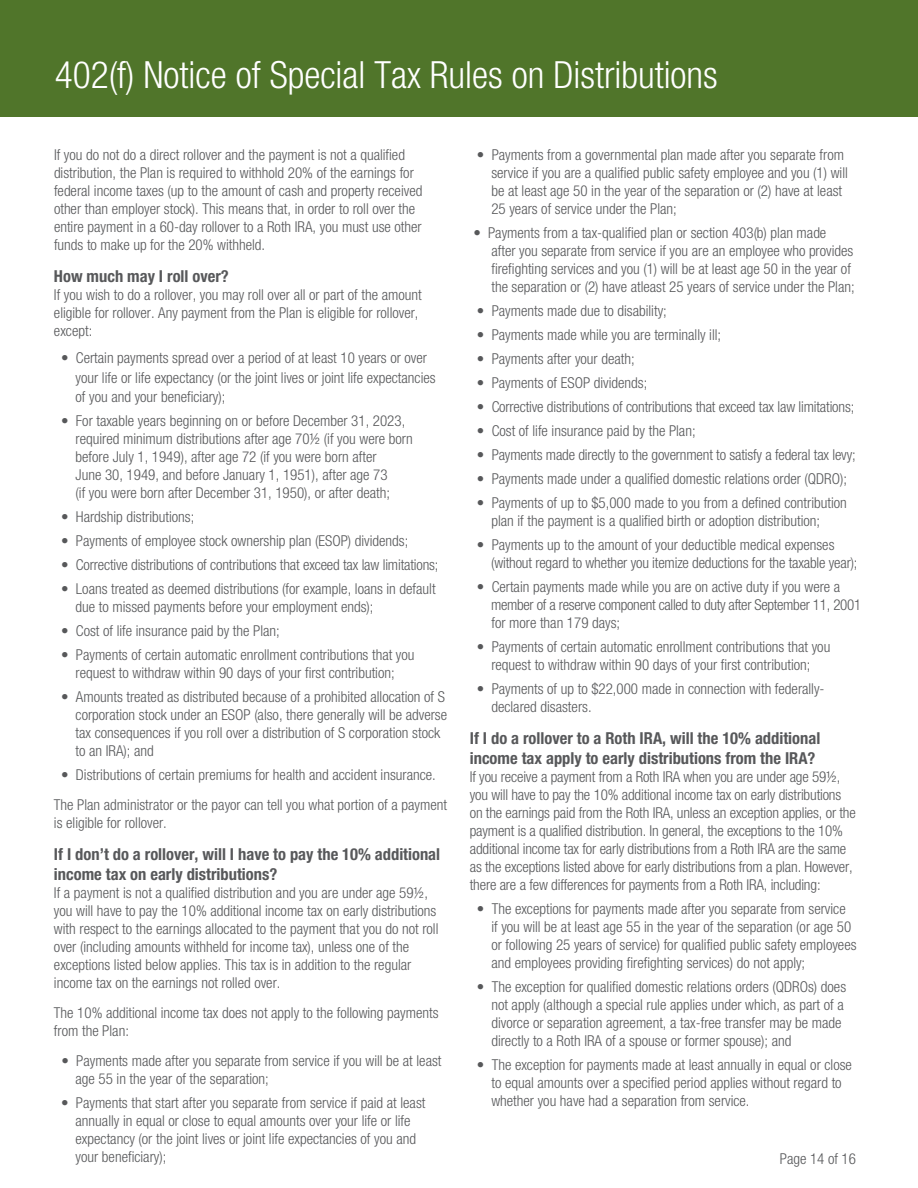
<style>
.page{position:relative;width:918px;height:1188px;background:#fff}
.page>*{position:absolute;margin:0;border:0;box-sizing:border-box;transform-origin:0 0}
.t1{font:300 condensed 37.5px "Helvetica Neue LT Std";color:#fff}
.t2{font:700 condensed 16.5px/19.8px "Helvetica Neue LT Std";color:#57585a}
.t3{font:300 condensed 15px/18px "Helvetica Neue LT Std";color:#57585a}
</style>
<div class="page">
<div style="left:0;top:0;width:918px;height:117px;background:#50752a"></div>
<p class="t1" style="left:55px;top:53px;width:665px">402(f) Notice of Special Tax Rules on Distributions</p>
<p class="t3" style="left:54px;top:146px;width:370px">If you do not do a direct rollover and the payment is not a qualified distribution, the Plan is required to withhold 20% of the earnings for federal income taxes (up to the amount of cash and property received other than employer stock). This means that, in order to roll over the</p>
<p class="t3" style="left:54px;top:218px;width:369px">entire payment in a 60-day rollover to a Roth IRA, you must use other funds to make up for the 20% withheld.</p>
<p class="t2" style="left:54px;top:266px;width:176px">How much may I roll over?</p>
<p class="t3" style="left:54px;top:286px;width:369px">If you wish to do a rollover, you may roll over all or part of the amount eligible for rollover. Any payment from the Plan is eligible for rollover, except:</p>
<p class="t3" style="left:76px;top:348px;width:362px;line-height:19.5px;text-indent:-14px">• Certain payments spread over a period of at least 10 years or over your life or life expectancy (or the joint lives or joint life expectancies of you and your beneficiary);</p>
<p class="t3" style="left:76px;top:412px;width:339px;text-indent:-14px">• For taxable years beginning on or before December 31, 2023, required minimum distributions after age 70½ (if you were born</p>
<p class="t3" style="left:76px;top:448px;width:316px">before July 1, 1949), after age 72 (if you were born after<br>June 30, 1949, and before January 1, 1951), after age 73 (if you were born after December 31, 1950), or after death;</p>
<p class="t3" style="left:61px;top:508px;width:135px">• Hardship distributions;</p>
<p class="t3" style="left:61px;top:532px;width:349px">• Payments of employee stock ownership plan (ESOP) dividends;</p>
<p class="t3" style="left:61px;top:556px;width:379px">• Corrective distributions of contributions that exceed tax law limitations;</p>
<p class="t3" style="left:76px;top:580px;width:362px;text-indent:-14px">• Loans treated as deemed distributions (for example, loans in default due to missed payments before your employment ends);</p>
<p class="t3" style="left:61px;top:622px;width:220px">• Cost of life insurance paid by the Plan;</p>
<p class="t3" style="left:61px;top:646px;width:355px;text-align:center">• Payments of certain automatic enrollment contributions that you request to withdraw within 90 days of your first contribution;</p>
<p class="t3" style="left:76px;top:688px;width:373px;text-indent:-14px">• Amounts treated as distributed because of a prohibited allocation of S corporation stock under an ESOP (also, there generally will be adverse tax consequences if you roll over a distribution of S corporation stock to an IRA); and</p>
<p class="t3" style="left:61px;top:766px;width:376px">• Distributions of certain premiums for health and accident insurance.</p>
<p class="t3" style="left:54px;top:796px;width:395px">The Plan administrator or the payor can tell you what portion of a payment</p>
<p class="t3" style="left:54px;top:814px;width:114px">is eligible for rollover.</p>
<p class="t2" style="left:54px;top:844px;width:388px">If I don’t do a rollover, will I have to pay the 10% additional income tax on early distributions?</p>
<p class="t3" style="left:54px;top:883px;width:386px">If a payment is not a qualified distribution and you are under age 59½, you will have to pay the 10% additional income tax on early distributions with respect to the earnings allocated to the payment that you do not roll over (including amounts withheld for income tax), unless one of the</p>
<p class="t3" style="left:54px;top:955px;width:359px">exceptions listed below applies. This tax is in addition to the regular</p>
<p class="t3" style="left:54px;top:973px;width:228px">income tax on the earnings not rolled over.</p>
<p class="t3" style="left:54px;top:1003px;width:386px">The 10% additional income tax does not apply to the following payments from the Plan:</p>
<p class="t3" style="left:76px;top:1051px;width:367px;text-indent:-14px">• Payments made after you separate from service if you will be at least age 55 in the year of the separation;</p>
<p class="t3" style="left:76px;top:1093px;width:351px;text-indent:-14px">• Payments that start after you separate from service if paid at least annually in equal or close to equal amounts over your life or life expectancy (or the joint lives or joint life expectancies of you and your beneficiary);</p>
<p class="t3" style="left:491px;top:146px;width:358px;text-indent:-14px">• Payments from a governmental plan made after you separate from service if you are a qualified public safety employee and you (1) will be at least age 50 in the year of the separation or (2) have at least 25 years of service under the Plan;</p>
<p class="t3" style="left:491px;top:224px;width:365px;text-indent:-18px">• Payments from a tax-qualified plan or section 403(b) plan made<br>after you separate from service if you are an employee who provides firefighting services and you (1) will be at least age 50 in the year of the separation or (2) have atleast 25 years of service under the Plan;</p>
<p class="t3" style="left:477px;top:302px;width:191px">• Payments made due to disability;</p>
<p class="t3" style="left:477px;top:326px;width:246px">• Payments made while you are terminally ill;</p>
<p class="t3" style="left:477px;top:350px;width:159px">• Payments after your death;</p>
<p class="t3" style="left:477px;top:374px;width:172px">• Payments of ESOP dividends;</p>
<p class="t3" style="left:477px;top:398px;width:379px">• Corrective distributions of contributions that exceed tax law limitations;</p>
<p class="t3" style="left:477px;top:422px;width:220px">• Cost of life insurance paid by the Plan;</p>
<p class="t3" style="left:477px;top:446px;width:380px">• Payments made directly to the government to satisfy a federal tax levy;</p>
<p class="t3" style="left:477px;top:470px;width:372px">• Payments made under a qualified domestic relations order (QDRO);</p>
<p class="t3" style="left:491px;top:494px;width:357px;text-indent:-14px">• Payments of up to $5,000 made to you from a defined contribution plan if the payment is a qualified birth or adoption distribution;</p>
<p class="t3" style="left:491px;top:536px;width:368px;text-indent:-14px">• Payments up to the amount of your deductible medical expenses (without regard to whether you itemize deductions for the taxable year);</p>
<p class="t3" style="left:491px;top:578px;width:372px;text-indent:-14px">• Certain payments made while you are on active duty if you were a member of a reserve component called to duty after September 11, 2001 for more than 179 days;</p>
<p class="t3" style="left:477px;top:638px;width:355px;text-align:center">• Payments of certain automatic enrollment contributions that you request to withdraw within 90 days of your first contribution;</p>
<p class="t3" style="left:491px;top:680px;width:335px;text-indent:-14px">• Payments of up to $22,000 made in connection with federally&shy;declared disasters.</p>
<p class="t2" style="left:470px;top:728px;width:352px">If I do a rollover to a Roth IRA, will the 10% additional income tax apply to early distributions from the IRA?</p>
<p class="t3" style="left:470px;top:767px;width:388px">If you receive a payment from a Roth IRA when you are under age 59½, you will have to pay the 10% additional income tax on early distributions on the earnings paid from the Roth IRA, unless an exception applies, or the payment is a qualified distribution. In general, the exceptions to the 10% additional income tax for early distributions from a Roth IRA are the same as the exceptions listed above for early distributions from a plan. However, there are a few differences for payments from a Roth IRA, including:</p>
<p class="t3" style="left:491px;top:899px;width:367px;text-indent:-14px">• The exceptions for payments made after you separate from service<br>if you will be at least age 55 in the year of the separation (or age 50 or following 25 years of service) for qualified public safety employees and employees providing firefighting services) do not apply;</p>
<p class="t3" style="left:477px;top:977px;width:371px">• The exception for qualified domestic relations orders (QDROs) does</p>
<p class="t3" style="left:491px;top:995px;width:354px">not apply (although a special rule applies under which, as part of a divorce or separation agreement, a tax-free transfer may be made directly to a Roth IRA of a spouse or former spouse); and</p>
<p class="t3" style="left:491px;top:1055px;width:362px;text-indent:-14px">• The exception for payments made at least annually in equal or close to equal amounts over a specified period applies without regard to whether you have had a separation from service.</p>
<p class="t3" style="left:780px;top:1150px;width:78px">Page 14 of 16</p>
</div>
